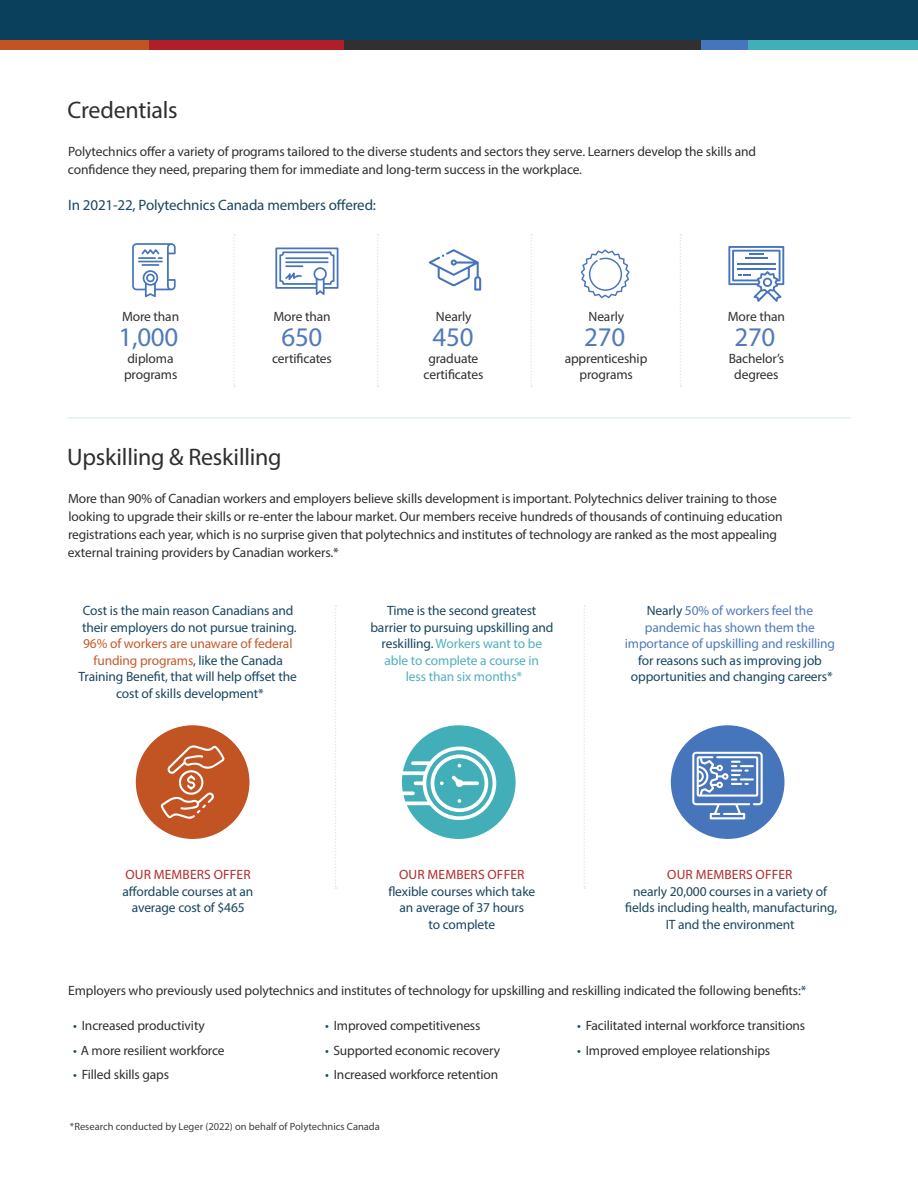
<style>
.page{position:relative;width:918px;height:1188px;background:#fff}
.page>*{position:absolute;margin:0;border:0;box-sizing:border-box;transform-origin:0 0}
.Body_Bullet{font:27px "Myriad Pro";letter-spacing:-.01em;color:#507abd}
.t1{font:24px "Myriad Pro";letter-spacing:-.01em;color:#2f2f2e}
.body{font:15px "Myriad Pro";letter-spacing:-.01em;color:#194661}
.body-2{font:13.5px/18px "Myriad Pro";letter-spacing:-.01em;color:#312f30}
.body-3{font:13.5px/16.5px "Myriad Pro";letter-spacing:-.01em;color:#194661;text-align:center}
.body-4{font:13.5px/16.5px "Myriad Pro";letter-spacing:-.01em;color:#507abd;text-align:center}
.Body_Bullet-2{font:13.5px/16.5px "Myriad Pro";letter-spacing:-.01em;color:#312f30;text-align:center}
.body-5{font:10.5px "Myriad Pro";color:#3e3e3f}
.s1{color:#c55a2b}
.s2{color:#b22b2d}
.s3{color:#51b1ba}
.s4{color:#194661}
</style>
<div class="page">
<div style="left:136px;top:725px;width:113px;height:114px;background:#c25323;border-radius:50%"></div>
<div style="left:402px;top:725px;width:114px;height:114px;background:#42aeb7;border-radius:50%"></div>
<div style="left:671px;top:725px;width:113px;height:114px;background:#4675bb;border-radius:50%"></div>
<div style="left:0;top:0;width:918px;height:40px;background:#0a405c"></div>
<hr style="left:68px;top:417px;width:782px;height:1px;background:#d8eaed">
<svg style="left:335px;top:605px;width:2px;height:284px"></svg>
<svg style="left:233px;top:234px;width:2px;height:153px"></svg>
<svg style="left:377px;top:234px;width:2px;height:153px"></svg>
<svg style="left:530px;top:234px;width:2px;height:153px"></svg>
<svg style="left:680px;top:234px;width:1px;height:153px"></svg>
<svg style="left:584px;top:605px;width:1px;height:284px"></svg>
<div style="left:0;top:40px;width:157px;height:10px;background:#c25323"></div>
<div style="left:339px;top:40px;width:362px;height:10px;background:#312f30"></div>
<div style="left:707px;top:40px;width:211px;height:10px;background:#42aeb7"></div>
<div style="left:701px;top:40px;width:47px;height:10px;background:#4675bb"></div>
<div style="left:149px;top:40px;width:195px;height:10px;background:#b01e28"></div>
<svg style="left:161px;top:745px;width:64px;height:74px"></svg>
<svg style="left:401px;top:746px;width:95px;height:76px"></svg>
<svg style="left:692px;top:752px;width:71px;height:67px"></svg>
<svg style="left:132px;top:243px;width:44px;height:54px"></svg>
<svg style="left:275px;top:248px;width:63px;height:47px"></svg>
<svg style="left:429px;top:249px;width:52px;height:42px"></svg>
<svg style="left:728px;top:246px;width:56px;height:56px"></svg>
<svg style="left:581px;top:249px;width:49px;height:49px"></svg>
<h3 class="t1" style="left:68px;top:95px;width:112px">Credentials</h3>
<p class="body-2" style="left:68px;top:142px;width:690px">Polytechnics offer a variety of programs tailored to the diverse students and sectors they serve. Learners develop the skills and confidence they need, preparing them for immediate and long-term success in the workplace.</p>
<p class="body" style="left:68px;top:196px;width:309px">In 2021-22, Polytechnics Canada members offered:</p>
<p class="Body_Bullet-2" style="left:122px;top:308px;width:59px">More than</p>
<p class="Body_Bullet" style="left:118px;top:320px;width:61px">1,000</p>
<p class="Body_Bullet-2" style="left:124px;top:350px;width:55px;text-align:left">diploma programs</p>
<p class="Body_Bullet-2" style="left:273px;top:308px;width:59px">More than</p>
<p class="Body_Bullet" style="left:281px;top:320px;width:43px">650</p>
<p class="Body_Bullet-2" style="left:272px;top:350px;width:61px">certificates</p>
<p class="Body_Bullet-2" style="left:436px;top:308px;width:37px">Nearly</p>
<p class="Body_Bullet" style="left:433px;top:320px;width:43px">450</p>
<p class="Body_Bullet-2" style="left:424px;top:350px;width:61px">graduate certificates</p>
<p class="Body_Bullet-2" style="left:589px;top:308px;width:37px">Nearly</p>
<p class="Body_Bullet" style="left:584px;top:320px;width:43px">270</p>
<p class="Body_Bullet-2" style="left:565px;top:350px;width:84px">apprenticeship programs</p>
<p class="Body_Bullet-2" style="left:728px;top:308px;width:59px">More than</p>
<p class="Body_Bullet" style="left:734px;top:320px;width:43px">270</p>
<p class="Body_Bullet-2" style="left:729px;top:350px;width:57px">Bachelor’s degrees</p>
<h3 class="t1" style="left:67px;top:442px;width:216px">Upskilling &amp; Reskilling</h3>
<p class="body-2" style="left:68px;top:489px;width:716px">More than 90% of Canadian workers and employers believe skills development is important. Polytechnics deliver training to those looking to upgrade their skills or re-enter the labour market. Our members receive hundreds of thousands of continuing education registrations each year, which is no surprise given that polytechnics and institutes of technology are ranked as the most appealing external training providers by Canadian workers.*</p>
<p class="body-3" style="left:79px;top:602px;width:220px">Cost is the main reason Canadians and their employers do not pursue training.<br><span class="s1">96% of workers are unaware of federal funding programs</span>, like the Canada Training Benefit, that will help offset the cost of skills development*</p>
<p class="body-3" style="left:123px;top:866px;width:132px"><span class="s2">OUR MEMBERS OFFER </span>affordable courses at an average cost of $465</p>
<p class="body-3" style="left:370px;top:602px;width:185px">Time is the second greatest barrier to pursuing upskilling and reskilling. <span class="s3">Workers want to be able to complete a course in<br>less than six months*</span></p>
<p class="body-4" style="left:625px;top:602px;width:212px"><span class="s4">Nearly</span> 50% of workers feel the pandemic has shown them the importance of upskilling and reskilling <span class="s4">for reasons such as improving job opportunities and changing careers*</span></p>
<p class="body-3" style="left:388px;top:866px;width:148px"><span class="s2">OUR MEMBERS OFFER </span>flexible courses which take an average of 37 hours<br>to complete</p>
<p class="body-3" style="left:625px;top:866px;width:213px"><span class="s2">OUR MEMBERS OFFER<br></span>nearly 20,000 courses in a variety of fields including health, manufacturing,<br>IT and the environment</p>
<p class="body-2" style="left:68px;top:982px;width:740px">Employers who previously used polytechnics and institutes of technology for upskilling and reskilling indicated the following benefits:<span class="s4">*</span></p>
<p class="body-2" style="left:73px;top:1016px;width:133px"><span class="s4">•</span> Increased productivity</p>
<p class="body-2" style="left:73px;top:1041px;width:153px"><span class="s4">•</span> A more resilient workforce</p>
<p class="body-2" style="left:73px;top:1066px;width:98px"><span class="s4">•</span> Filled skills gaps</p>
<p class="body-2" style="left:577px;top:1016px;width:230px"><span class="s4">•</span> Facilitated internal workforce transitions</p>
<p class="body-2" style="left:577px;top:1041px;width:195px"><span class="s4">•</span> Improved employee relationships</p>
<p class="body-2" style="left:325px;top:1016px;width:157px"><span class="s4">•</span> Improved competitiveness</p>
<p class="body-2" style="left:325px;top:1041px;width:176px"><span class="s4">•</span> Supported economic recovery</p>
<p class="body-2" style="left:325px;top:1066px;width:175px"><span class="s4">•</span> Increased workforce retention</p>
<p class="body-5" style="left:70px;top:1120px;width:311px">*Research conducted by Leger (2022) on behalf of Polytechnics Canada</p>
</div>
